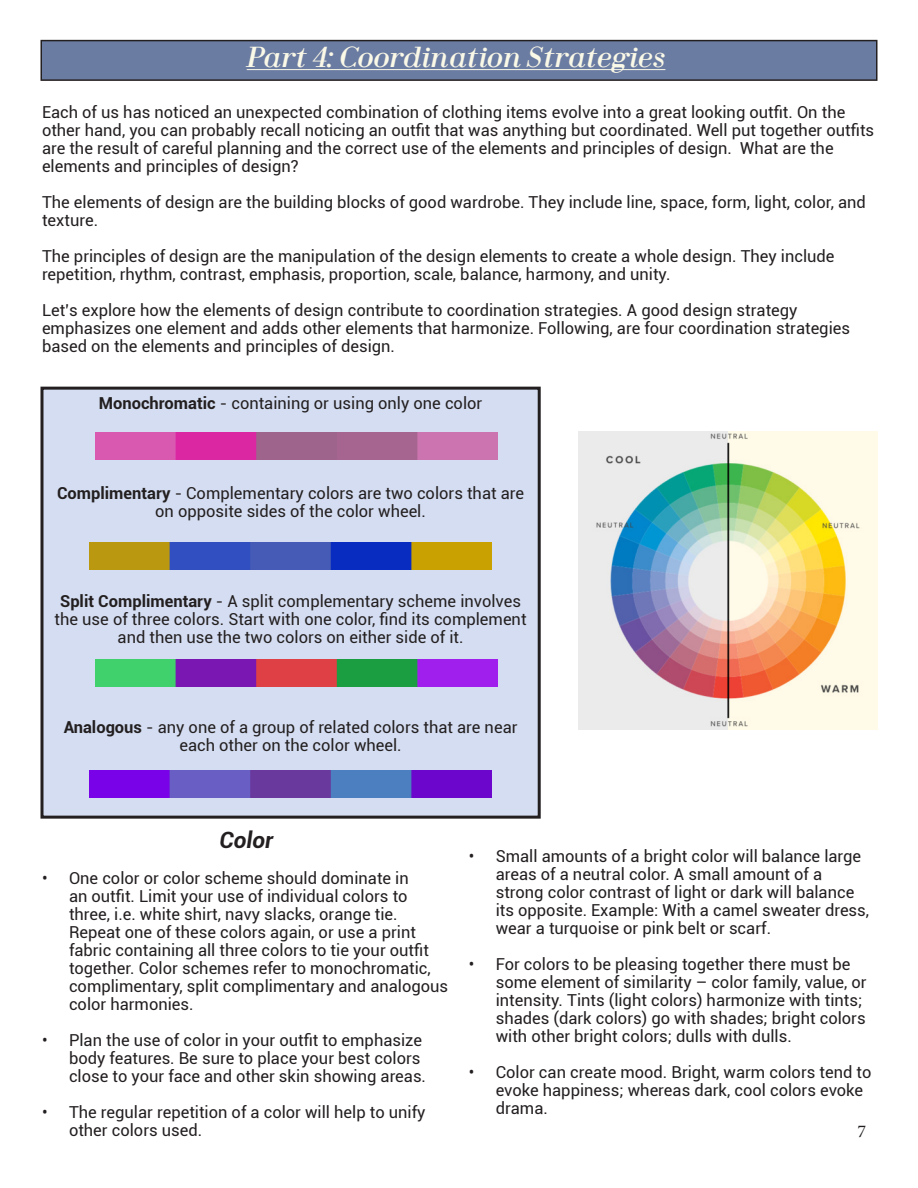
<style>
.page{position:relative;width:918px;height:1188px;background:#fff}
.page>*{position:absolute;margin:0;border:0;box-sizing:border-box;transform-origin:0 0}
.t1{font:italic 27px "Fin Serif Display";color:#faf8e7}
.t2{font:italic 700 22.5px "Roboto";color:#231f20}
.t3{font:18px "Minion Pro";color:#231f20}
.t4{font:16.5px/18px "Roboto";color:#231f20}
.s1{font-weight:700}
</style>
<div class="page">
<div style="left:41px;top:41px;width:836px;height:39px;background:#6b7ca2"></div>
<div style="left:40px;top:40px;width:838px;height:41px;border:2px solid #231f20"></div>
<hr style="left:247px;top:69px;width:418px;height:1px;background:#faf8e7">
<img style="left:578px;top:432px;width:300px;height:297px">
<div style="left:42px;top:388px;width:497px;height:429px;background:#d4ddf1"></div>
<div style="left:40px;top:387px;width:501px;height:432px;border:3px solid #231f20"></div>
<img style="left:95px;top:432px;width:402px;height:27px">
<img style="left:89px;top:542px;width:403px;height:27px">
<img style="left:95px;top:660px;width:402px;height:27px">
<img style="left:89px;top:771px;width:403px;height:27px">
<p class="t1" style="left:247px;top:39px;width:420px">Part 4: Coordination Strategies</p>
<p class="t4" style="left:42px;top:103px;width:834px">Each of us has noticed an unexpected combination of clothing items evolve into a great looking outfit. On the other hand, you can probably recall noticing an outfit that was anything but coordinated. Well put together outfits are the result of careful planning and the correct use of the elements and principles of design. What are the elements and principles of design?</p>
<p class="t4" style="left:42px;top:193px;width:825px">The elements of design are the building blocks of good wardrobe. They include line, space, form, light, color, and texture.</p>
<p class="t4" style="left:42px;top:247px;width:794px">The principles of design are the manipulation of the design elements to create a whole design. They include repetition, rhythm, contrast, emphasis, proportion, scale, balance, harmony, and unity.</p>
<p class="t4" style="left:42px;top:301px;width:810px">Let’s explore how the elements of design contribute to coordination strategies. A good design strategy emphasizes one element and adds other elements that harmonize. Following, are four coordination strategies based on the elements and principles of design.</p>
<p class="t4" style="left:99px;top:393px;width:385px"><span class="s1">Monochromatic</span> - containing or using only one color</p>
<p class="t4" style="left:57px;top:483px;width:468px;text-align:center"><span class="s1">Complimentary</span> - Complementary colors are two colors that are on opposite sides of the color wheel.</p>
<p class="t4" style="left:55px;top:591px;width:473px;text-align:center"><span class="s1">Split Complimentary</span> - A split complementary scheme involves the use of three colors. Start with one color, find its complement and then use the two colors on either side of it.</p>
<p class="t4" style="left:64px;top:717px;width:455px;text-align:center"><span class="s1">Analogous</span> - any one of a group of related colors that are near each other on the color wheel.</p>
<p class="t2" style="left:220px;top:825px;width:55px">Color</p>
<p class="t4" style="left:69px;top:869px;width:381px;text-indent:-27px">• One color or color scheme should dominate in<br>an outfit. Limit your use of individual colors to three, i.e. white shirt, navy slacks, orange tie.<br>Repeat one of these colors again, or use a print fabric containing all three colors to tie your outfit together. Color schemes refer to monochromatic, complimentary, split complimentary and analogous color harmonies.</p>
<p class="t4" style="left:69px;top:1031px;width:359px;text-indent:-27px">• Plan the use of color in your outfit to emphasize body features. Be sure to place your best colors close to your face and other skin showing areas.</p>
<p class="t4" style="left:69px;top:1103px;width:358px;text-indent:-27px">• The regular repetition of a color will help to unify other colors used.</p>
<p class="t4" style="left:496px;top:846px;width:375px;text-indent:-27px">• Small amounts of a bright color will balance large areas of a neutral color. A small amount of a strong color contrast of light or dark will balance its opposite. Example: With a camel sweater dress, wear a turquoise or pink belt or scarf.</p>
<p class="t4" style="left:496px;top:954px;width:372px;text-indent:-27px">• For colors to be pleasing together there must be some element of similarity – color family, value, or intensity. Tints (light colors) harmonize with tints; shades (dark colors) go with shades; bright colors with other bright colors; dulls with dulls.</p>
<p class="t4" style="left:496px;top:1062px;width:377px;text-indent:-27px">• Color can create mood. Bright, warm colors tend to evoke happiness; whereas dark, cool colors evoke drama.</p>
<p class="t3" style="left:858px;top:1119px;width:10px">7</p>
</div>
